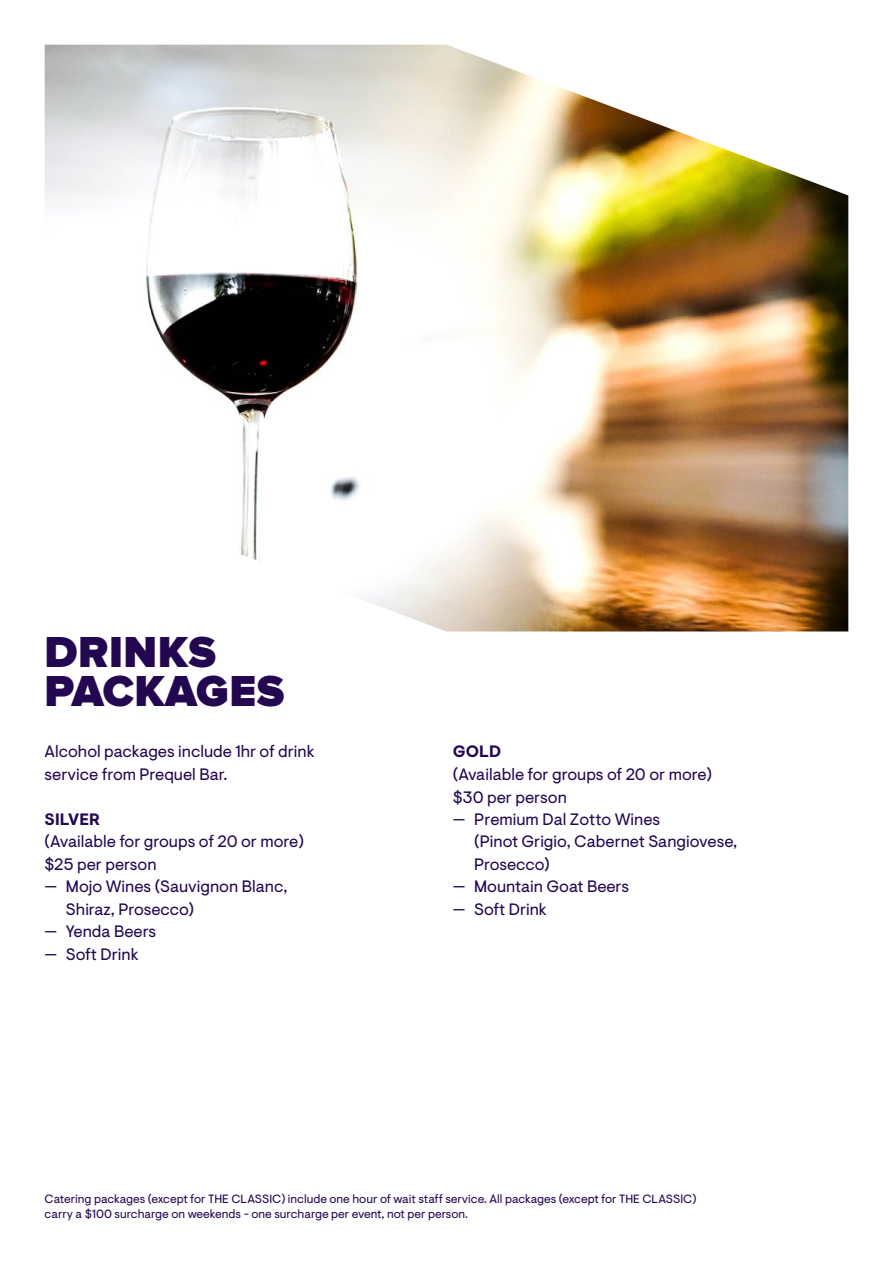
<style>
.page{position:relative;width:893px;height:1263px;background:#fff}
.page>*{position:absolute;margin:0;border:0;box-sizing:border-box;transform-origin:0 0}
.t1{font:900 45px/39px "Proxima Nova";letter-spacing:.01em;color:#230751}
.t2{font:16.5px/22.5px "Visuelt";color:#230751}
.t3{font:700 16.5px "Visuelt";color:#230751}
.t4{font:12px/15px "Visuelt";color:#230751}
</style>
<div class="page">
<img style="left:45px;top:45px;width:803px;height:586px">
<h1 class="t1" style="left:45px;top:634px;width:241px">DRINKS<br>PACKAGES</h1>
<p class="t2" style="left:45px;top:741px;width:272px">Alcohol packages include 1hr of drink service from Prequel Bar.</p>
<p class="t3" style="left:45px;top:809px;width:57px">SILVER</p>
<p class="t2" style="left:45px;top:831px;width:261px">(Available for groups of 20 or more) $25 per person</p>
<p class="t2" style="left:66px;top:876px;width:223px;text-indent:-21px">— Mojo Wines (Sauvignon Blanc,<br>Shiraz, Prosecco)</p>
<p class="t2" style="left:45px;top:921px;width:113px">— Yenda Beers</p>
<p class="t2" style="left:45px;top:943px;width:96px">— Soft Drink</p>
<p class="t3" style="left:453px;top:742px;width:50px">GOLD</p>
<p class="t2" style="left:453px;top:764px;width:261px">(Available for groups of 20 or more) $30 per person</p>
<p class="t2" style="left:474px;top:808px;width:265px;text-indent:-21px">— Premium Dal Zotto Wines<br>(Pinot Grigio, Cabernet Sangiovese,<br>Prosecco)</p>
<p class="t2" style="left:453px;top:876px;width:178px">— Mountain Goat Beers</p>
<p class="t2" style="left:453px;top:898px;width:96px">— Soft Drink</p>
<p class="t4" style="left:45px;top:1192px;width:653px">Catering packages (except for THE CLASSIC) include one hour of wait staff service. All packages (except for THE CLASSIC) carry a $100 surcharge on weekends - one surcharge per event, not per person.</p>
</div>
